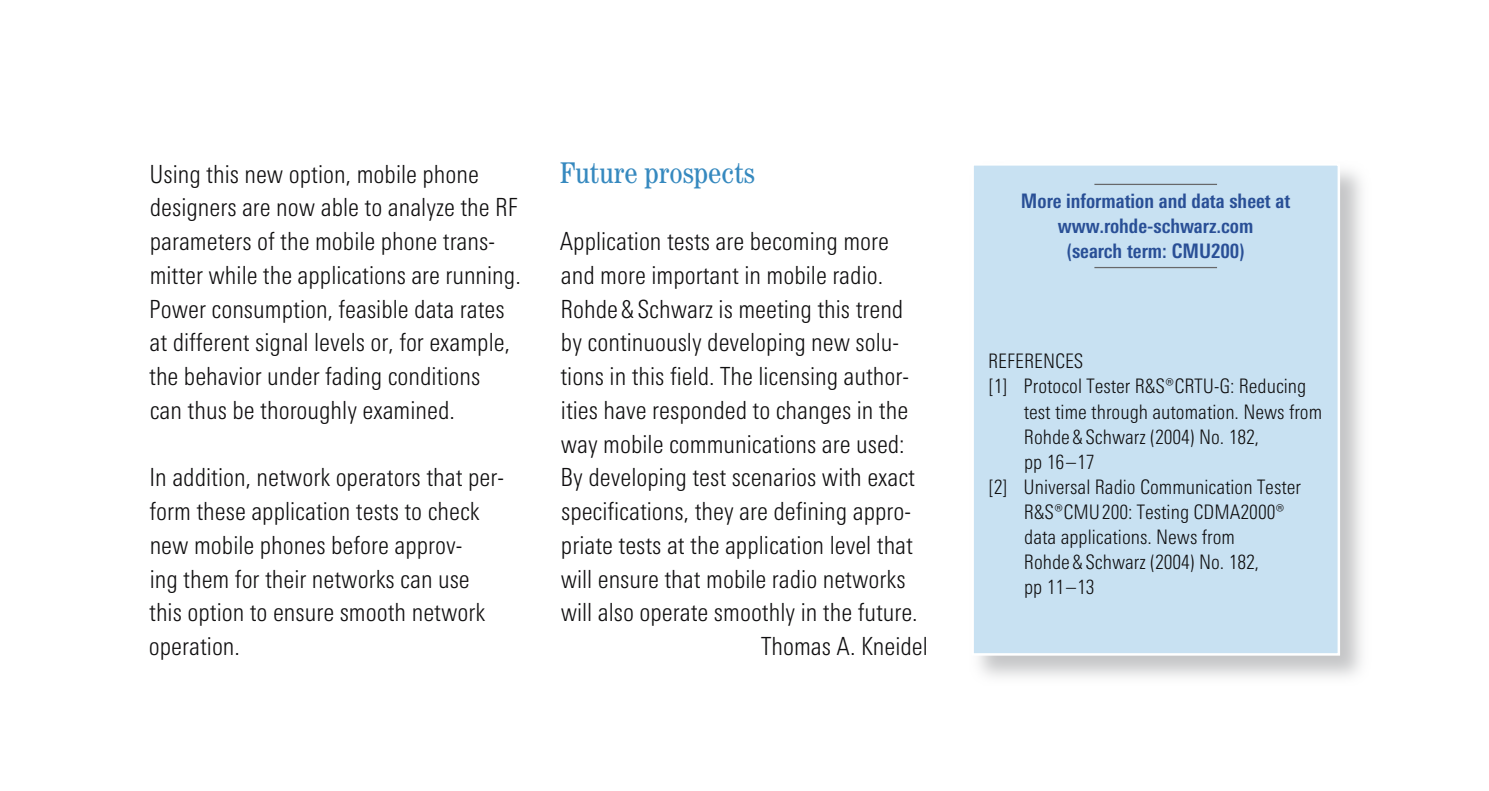
<style>
.page{position:relative;width:1489px;height:791px;background:#fff}
.page>*{position:absolute;margin:0;border:0;box-sizing:border-box;transform-origin:0 0}
._1_Überschrift_12__p_cyan{font:condensed 30px "Century";color:#3689bf}
._2_Haupttext_10_p{font:300 25px/33.8px "RS Univers Cond";color:#100f10}
.Autor_10_p{font:300 25px "RS Univers Cond";color:#100f10}
._8_p_nummeriert_libü{font:300 20px/25px "RS Univers Cond";color:#100f10}
.Internetverweis{font:700 20px/25px "RS Univers Cond";color:#294f96;text-align:center}
</style>
<div class="page">
<div style="left:968px;top:161px;width:404px;height:525px;background:#b1b2b4;opacity:.75"></div>
<div style="left:972px;top:164px;width:366px;height:490px;background:#c8e1f2"></div>
<hr style="left:1094px;top:184px;width:122px;height:1px;background:#67686a">
<hr style="left:1094px;top:267px;width:122px;height:1px;background:#67686a">
<div style="left:971px;top:163px;width:368px;height:493px;border:2px solid #fff"></div>
<p class="_2_Haupttext_10_p" style="left:149px;top:157px;width:373px">Using this new option, mobile phone designers are now able to analyze the RF parameters of the mobile phone trans&shy;mitter while the applications are running.<br>Power consumption, feasible data rates at different signal levels or, for example, the behavior under fading conditions<br>can thus be thoroughly examined.</p>
<p class="_2_Haupttext_10_p" style="left:149px;top:461px;width:356px">In addition, network operators that per&shy;form these application tests to check new mobile phones before approv-<br>ing them for their networks can use this option to ensure smooth network operation.</p>
<p class="_1_Überschrift_12__p_cyan" style="left:560px;top:155px;width:196px">Future prospects</p>
<p class="_2_Haupttext_10_p" style="left:560px;top:224px;width:359px">Application tests are becoming more and more important in mobile radio.<br>Rohde &amp; Schwarz is meeting this trend by continuously developing new solu&shy;tions in this field. The licensing author&shy;ities have responded to changes in the way mobile communications are used:<br>By developing test scenarios with exact specifications, they are defining appro&shy;priate tests at the application level that will ensure that mobile radio networks will also operate smoothly in the future.</p>
<p class="Autor_10_p" style="left:761px;top:632px;width:168px">Thomas A. Kneidel</p>
<p class="Internetverweis" style="left:1020px;top:189px;width:271px">More information and data sheet at www.rohde-schwarz.com<br>(search term: CMU200)</p>
<p class="_8_p_nummeriert_libü" style="left:988px;top:349px;width:97px">REFERENCES</p>
<p class="_8_p_nummeriert_libü" style="left:1023px;top:374px;width:300px;text-indent:-35px">[1] Protocol Tester R&amp;S ® CRTU-G: Reducing test time through automation. News from<br>Rohde &amp; Schwarz (2004) No. 182,<br>pp 16–17</p>
<p class="_8_p_nummeriert_libü" style="left:1023px;top:474px;width:279px;text-indent:-35px">[2] Universal Radio Communication Tester<br>R&amp;S ® CMU200: Testing CDMA2000 ® data applications. News from<br>Rohde &amp; Schwarz (2004) No. 182,<br>pp 11–13</p>
</div>
